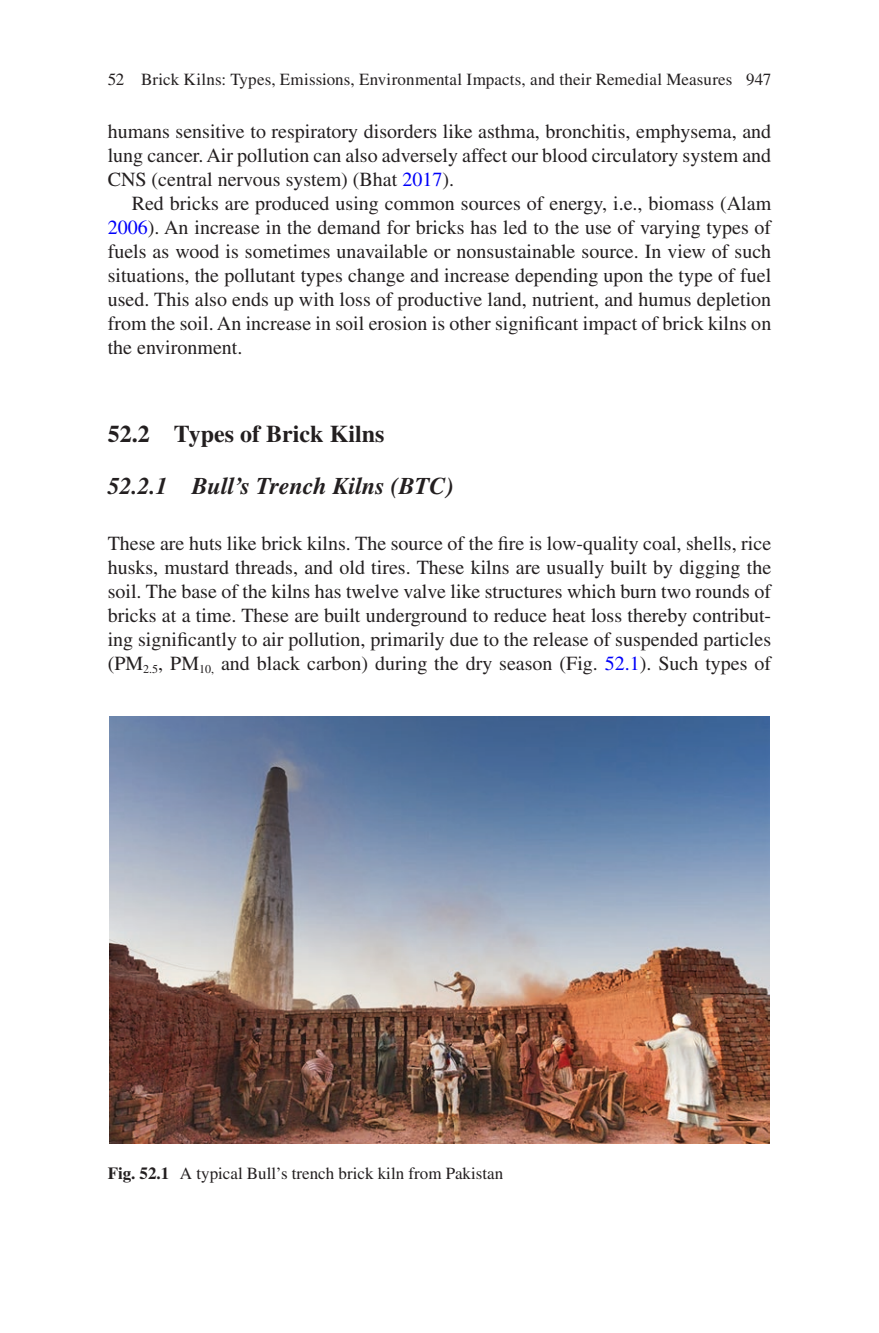
<style>
.page{position:relative;width:879px;height:1333px;background:#fff}
.page>*{position:absolute;margin:0;border:0;box-sizing:border-box;transform-origin:0 0}
.t1{font:italic 700 24px "Times LT Std";color:#231f20}
.t2{font:700 24px "Times LT Std";color:#231f20}
.t3{font:20px/24px "Times LT Std";color:#231f20;text-align:justify}
.t4{font:17px "Times LT Std";color:#231f20}
.s1{color:#0000fa}
.s2{font-weight:700}
</style>
<div class="page">
<img style="left:109px;top:716px;width:660px;height:427px">
<p class="t4" style="left:108px;top:70px;width:626px">52 Brick Kilns: Types, Emissions, Environmental Impacts, and their Remedial Measures</p>
<p class="t4" style="left:746px;top:70px;width:27px">947</p>
<p class="t3" style="left:108px;top:119px;width:665px">humans sensitive to respiratory disorders like asthma, bronchitis, emphysema, and lung cancer. Air pollution can also adversely affect our blood circulatory system and CNS (central nervous system) (Bhat <span class="s1">2017</span>).</p>
<p class="t3" style="left:108px;top:191px;width:665px;text-indent:24px">Red bricks are produced using common sources of energy, i.e., biomass (Alam <span class="s1">2006</span>). An increase in the demand for bricks has led to the use of varying types of fuels as wood is sometimes unavailable or nonsustainable source. In view of such situations, the pollutant types change and increase depending upon the type of fuel used. This also ends up with loss of productive land, nutrient, and humus depletion from the soil. An increase in soil erosion is other significant impact of brick kilns on the environment.</p>
<p class="t2" style="left:108px;top:420px;width:278px">52.2 Types of Brick Kilns</p>
<p class="t1" style="left:108px;top:472px;width:347px">52.2.1 Bull’s Trench Kilns (BTC)</p>
<p class="t3" style="left:108px;top:531px;width:665px">These are huts like brick kilns. The source of the fire is low-quality coal, shells, rice husks, mustard threads, and old tires. These kilns are usually built by digging the soil. The base of the kilns has twelve valve like structures which burn two rounds of bricks at a time. These are built underground to reduce heat loss thereby contribut&shy;ing significantly to air pollution, primarily due to the release of suspended particles (PM<sub>2.5</sub>, PM<sub>10,</sub> and black carbon) during the dry season (Fig. <span class="s1">52.1</span>). Such types of</p>
<p class="t4" style="left:108px;top:1164px;width:397px"><span class="s2">Fig. 52.1</span> A typical Bull’s trench brick kiln from Pakistan</p>
</div>
